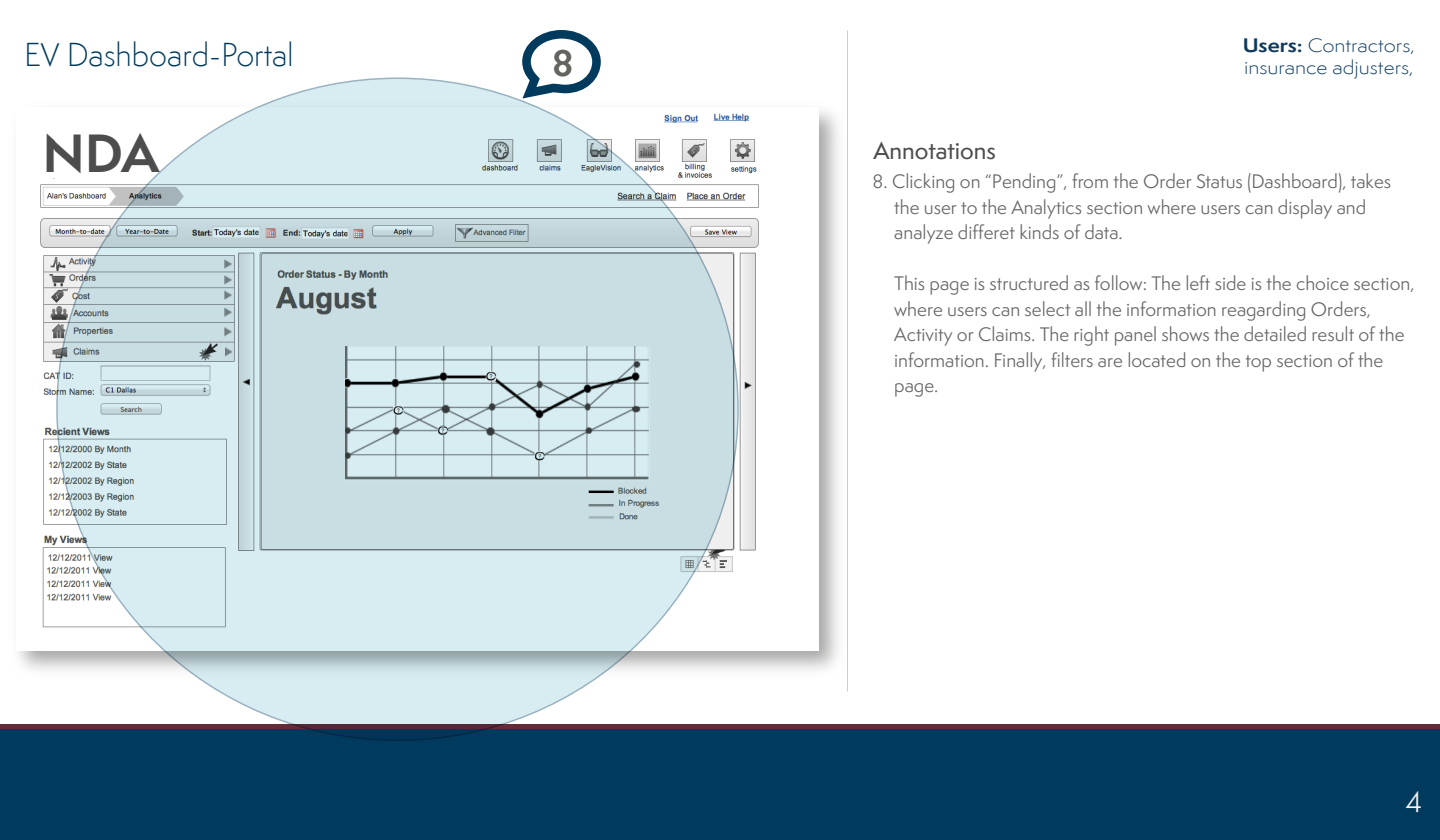
<style>
.page{position:relative;width:1440px;height:840px;background:#fff}
.page>*{position:absolute;margin:0;border:0;box-sizing:border-box;transform-origin:0 0}
.t1{font:700 49.5px "Semplicita Pro";color:#4d4d4d}
.t2{font:700 34.5px "Semplicita Pro";color:#63635f}
.t3{font:300 30.3px "Semplicita Pro";color:#003a5d}
.t4{font:27px "Semplicita Pro";color:#f4f4f4}
.t5{font:500 22.5px "Semplicita Pro";color:#4d4d4d}
.t6{font:18px/25.5px "Semplicita Pro";color:#666}
.t7{font:300 18px/21.6px "Semplicita Pro";color:#0f3a5d;scale:1.14 1}
.s1{font-weight:700}
</style>
<div class="page">
<img style="left:18px;top:96px;width:830px;height:588px">
<img style="left:18px;top:107px;width:801px;height:543px">
<div style="left:0;top:724px;width:1440px;height:8px;background:#652b39"></div>
<div style="left:0;top:729px;width:1440px;height:111px;background:#003a5d"></div>
<div style="left:30px;top:124px;width:280px;height:54px;background:#fff"></div>
<svg style="left:57px;top:78px;width:681px;height:662px;background:#c8dde2"></svg>
<svg style="left:522px;top:30px;width:79px;height:69px"></svg>
<h3 class="t3" style="left:24px;top:35px;width:271px">EV Dashboard-Portal</h3>
<h2 class="t2" style="left:552px;top:40px;width:23px">8</h2>
<h1 class="t1" style="left:43px;top:119px;width:118px">NDA</h1>
<p class="t7" style="left:1243px;top:35px;width:152px"><span class="s1">Users:</span> Contractors, insurance adjusters,</p>
<p class="t5" style="left:873px;top:136px;width:124px">Annotations</p>
<p class="t6" style="left:894px;top:169px;width:498px;text-indent:-22px">8. Clicking on “Pending”, from the Order Status (Dashboard), takes the user to the Analytics section where users can display and analyze differet kinds of data.</p>
<p class="t6" style="left:894px;top:271px;width:522px">This page is structured as follow: The left side is the choice section, where users can select all the information reagarding Orders, Activity or Claims. The right panel shows the detailed result of the information. Finally, filters are located on the top section of the page.</p>
<h3 class="t4" style="left:1406px;top:784px;width:18px">4</h3>
</div>
